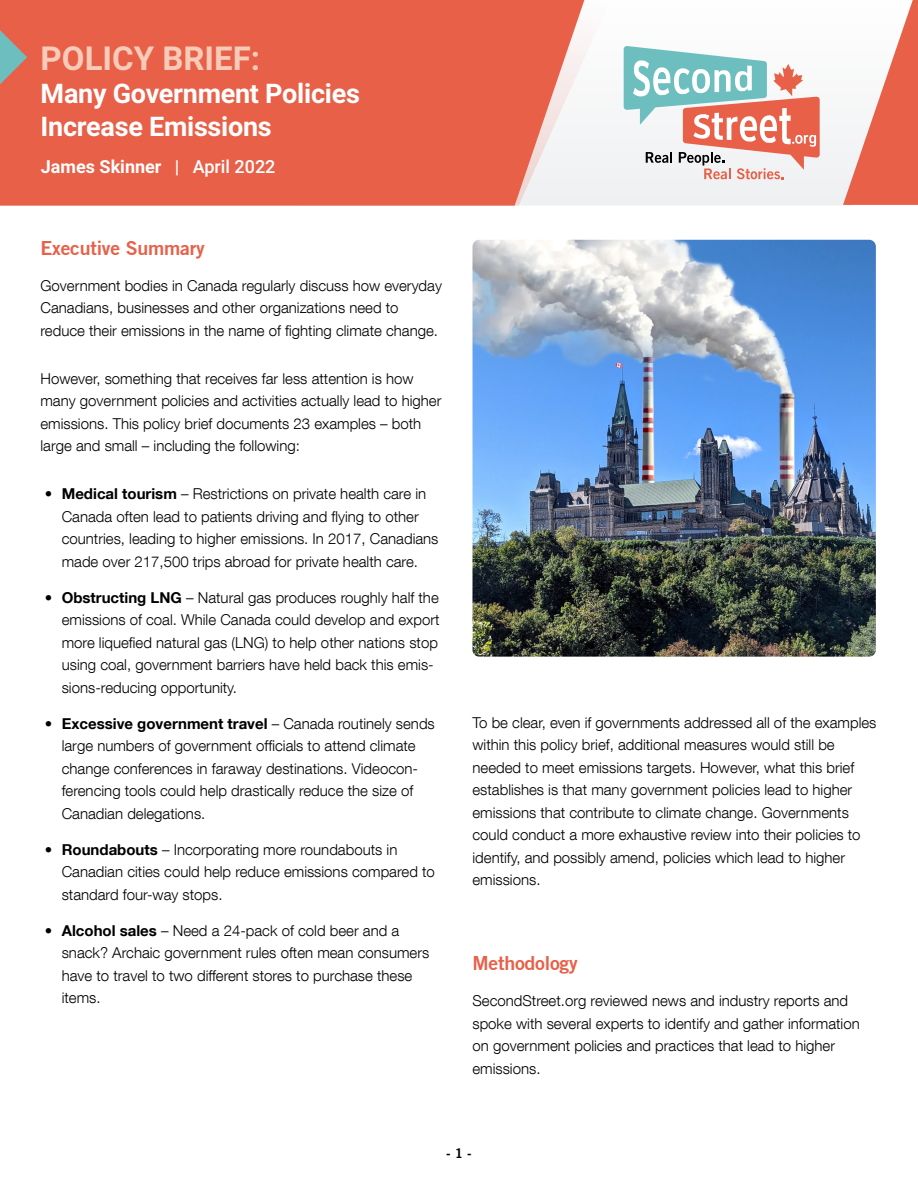
<style>
.page{position:relative;width:918px;height:1188px;background:#fff}
.page>*{position:absolute;margin:0;border:0;box-sizing:border-box;transform-origin:0 0}
.t1{font:700 33px "Roboto";color:#f7cbb9}
.t2{font:700 27px/33px "Roboto";letter-spacing:-.01em;color:#fff}
.t3{font:700 19.5px "Trade Gothic No.2";letter-spacing:-.01em;color:#e86048}
.t4{font:700 18px "Roboto";color:#fff}
.t5{font:300 15px/22.5px "Helvetica Neue LT Com";color:#000}
.t6{font:700 13.5px "Trade Gothic No.2";color:#000}
.s1{font-weight:500}
.s2{font-weight:700}
</style>
<div class="page">
<svg style="left:613px;top:48px;width:230px;height:157px;fill:#f0f1f3"></svg>
<svg style="left:843px;top:0;width:75px;height:205px"></svg>
<div style="left:584px;top:0;width:29px;height:205px;background:#f6f7f7"></div>
<div style="left:0;top:0;width:584px;height:206px;background:#e86048"></div>
<svg style="left:624px;top:46px;width:196px;height:133px"></svg>
<svg style="left:0;top:30px;width:27px;height:54px"></svg>
<img style="left:472px;top:240px;width:404px;height:417px">
<h1 class="t1" style="left:41px;top:36px;width:221px">POLICY BRIEF:</h1>
<h2 class="t2" style="left:41px;top:76px;width:321px">Many Government Policies<br>Increase Emissions</h2>
<p class="t4" style="left:41px;top:154px;width:236px">James Skinner <span class="s1">| April 2022</span></p>
<h3 class="t3" style="left:40px;top:236px;width:166px">Executive Summary</h3>
<p class="t5" style="left:40px;top:274px;width:403px">Government bodies in Canada regularly discuss how everyday<br>Canadians, businesses and other organizations need to reduce their emissions in the name of fighting climate change.</p>
<p class="t5" style="left:40px;top:367px;width:402px">However, something that receives far less attention is how many government policies and activities actually lead to higher emissions. This policy brief documents 23 examples – both large and small – including the following:</p>
<p class="t5" style="left:62px;top:483px;width:378px;text-indent:-17px"><span class="s2">• Medical tourism</span> – Restrictions on private health care in Canada often lead to patients driving and flying to other countries, leading to higher emissions. In 2017, Canadians made over 217,500 trips abroad for private health care.</p>
<p class="t5" style="left:62px;top:586px;width:379px;text-indent:-17px"><span class="s2">• Obstructing LNG</span> – Natural gas produces roughly half the emissions of coal. While Canada could develop and export more liquefied natural gas (LNG) to help other nations stop using coal, government barriers have held back this emis&shy;sions-reducing opportunity.</p>
<p class="t5" style="left:62px;top:712px;width:375px;text-indent:-17px"><span class="s2">• Excessive government travel</span> – Canada routinely sends large numbers of government officials to attend climate change conferences in faraway destinations. Videocon&shy;ferencing tools could help drastically reduce the size of Canadian delegations.</p>
<p class="t5" style="left:62px;top:838px;width:375px;text-indent:-17px"><span class="s2">• Roundabouts</span> – Incorporating more roundabouts in<br>Canadian cities could help reduce emissions compared to standard four-way stops.</p>
<p class="t5" style="left:62px;top:919px;width:369px;text-indent:-17px"><span class="s2">• Alcohol sales</span> – Need a 24-pack of cold beer and a snack? Archaic government rules often mean consumers have to travel to two different stores to purchase these items.</p>
<p class="t5" style="left:472px;top:711px;width:406px">To be clear, even if governments addressed all of the examples within this policy brief, additional measures would still be needed to meet emissions targets. However, what this brief establishes is that many government policies lead to higher emissions that contribute to climate change. Governments could conduct a more exhaustive review into their policies to identify, and possibly amend, policies which lead to higher emissions.</p>
<h3 class="t3" style="left:472px;top:951px;width:107px">Methodology</h3>
<p class="t5" style="left:472px;top:989px;width:389px">SecondStreet.org reviewed news and industry reports and spoke with several experts to identify and gather information on government policies and practices that lead to higher emissions.</p>
<p class="t6" style="left:446px;top:1145px;width:27px">- 1 -</p>
</div>
